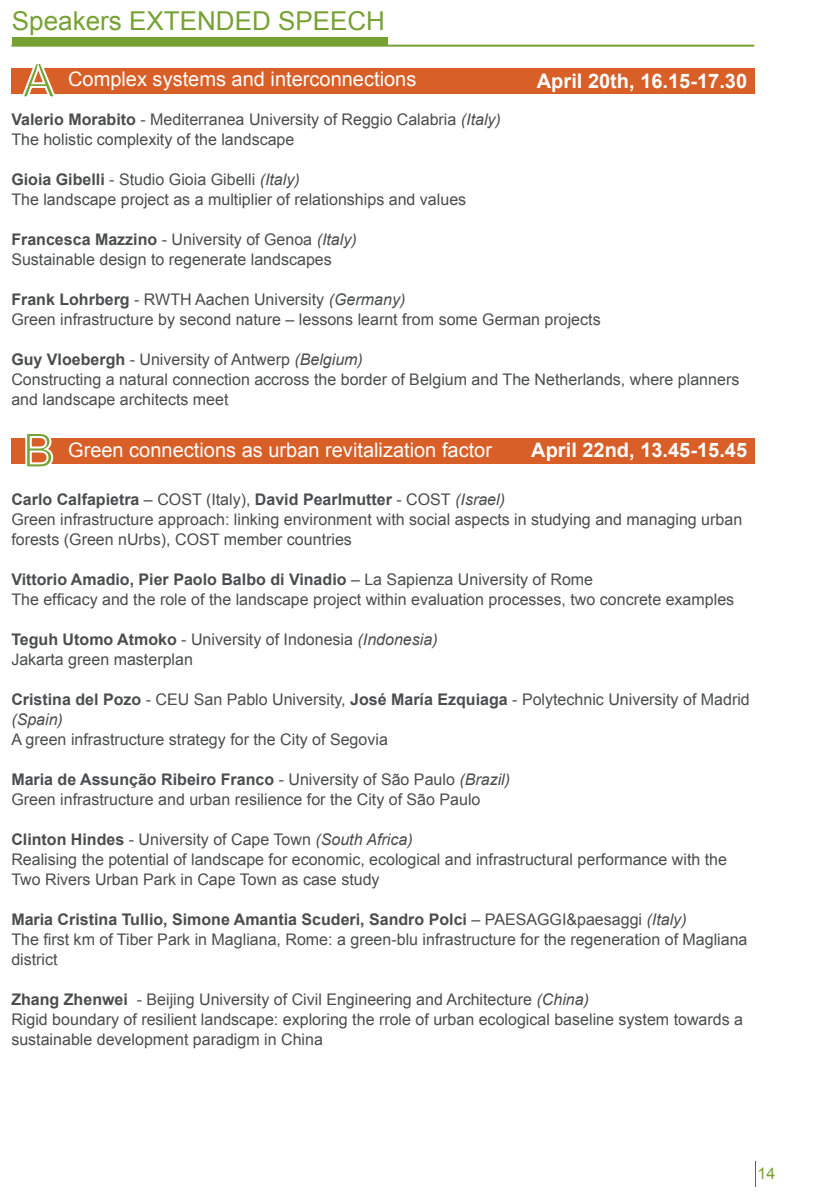
<style>
.page{position:relative;width:840px;height:1191px;background:#fff}
.page>*{position:absolute;margin:0;border:0;box-sizing:border-box;transform-origin:0 0}
.t1{font:48px "Arial";color:#76a233}
.t2{font:26px "Arial";color:#76a233}
.t3{font:20px "Arial";color:#fff}
.t4{font:700 20px "Arial";color:#fff}
.t5{font:16px/20px "Arial";color:#4b4c4d}
.t6{font:700 16px "Arial";color:#4b4c4d}
.t7{font:16px "Arial";color:#79a033}
.s1{font-weight:700}
.s2{font-style:italic}
.s3{font-weight:400}
.s4{font-weight:400;font-style:italic}
</style>
<div class="page">
<div style="left:11px;top:68px;width:743px;height:26px;background:#d85f27"></div>
<div style="left:12px;top:37px;width:375px;height:9px;background:#76a233"></div>
<hr style="left:11px;top:45px;width:742px;height:2px;background:#76a233">
<div style="left:11px;top:438px;width:743px;height:25px;background:#d85f27"></div>
<svg style="left:23px;top:68px;width:32px;height:26px"></svg>
<svg style="left:24px;top:438px;width:30px;height:26px"></svg>
<p class="t2" style="left:12px;top:4px;width:374px">Speakers EXTENDED SPEECH</p>
<p class="t1" style="left:23px;top:49px;width:34px">A</p>
<p class="t3" style="left:68px;top:66px;width:349px">Complex systems and interconnections</p>
<p class="t4" style="left:536px;top:67px;width:212px">April 20th, 16.15-17.30</p>
<p class="t5" style="left:11px;top:110px;width:491px"><span class="s1">Valerio Morabito</span> - Mediterranea University of Reggio Calabria <span class="s2">(Italy)</span></p>
<p class="t5" style="left:11px;top:130px;width:284px">The holistic complexity of the landscape</p>
<p class="t5" style="left:11px;top:170px;width:290px"><span class="s1">Gioia Gibelli</span> - Studio Gioia Gibelli <span class="s2">(Italy)</span></p>
<p class="t5" style="left:11px;top:190px;width:456px">The landscape project as a multiplier of relationships and values</p>
<p class="t5" style="left:11px;top:230px;width:346px"><span class="s1">Francesca Mazzino</span> - University of Genoa <span class="s2">(Italy)</span></p>
<p class="t5" style="left:11px;top:250px;width:322px">Sustainable design to regenerate landscapes</p>
<p class="t5" style="left:11px;top:290px;width:395px"><span class="s1">Frank Lohrberg</span> - RWTH Aachen University <span class="s2">(Germany)</span></p>
<p class="t5" style="left:11px;top:310px;width:590px">Green infrastructure by second nature – lessons learnt from some German projects</p>
<p class="t5" style="left:11px;top:350px;width:353px"><span class="s1">Guy Vloebergh</span> - University of Antwerp <span class="s2">(Belgium)</span></p>
<p class="t5" style="left:11px;top:370px;width:729px">Constructing a natural connection accross the border of Belgium and The Netherlands, where planners and landscape architects meet</p>
<p class="t1" style="left:23px;top:419px;width:34px">B</p>
<p class="t3" style="left:68px;top:437px;width:425px">Green connections as urban revitalization factor</p>
<p class="t4" style="left:531px;top:437px;width:217px">April 22nd, 13.45-15.45</p>
<p class="t6" style="left:11px;top:489px;width:495px">Carlo Calfapietra <span class="s3">– COST (Italy),</span> David Pearlmutter <span class="s3">- COST</span> <span class="s4">(Israel)</span></p>
<p class="t5" style="left:11px;top:510px;width:732px">Green infrastructure approach: linking environment with social aspects in studying and managing urban forests (Green nUrbs), COST member countries</p>
<p class="t6" style="left:11px;top:569px;width:583px">Vittorio Amadio, Pier Paolo Balbo di Vinadio <span class="s3">– La Sapienza University of Rome</span></p>
<p class="t5" style="left:11px;top:590px;width:724px">The efficacy and the role of the landscape project within evaluation processes, two concrete examples</p>
<p class="t5" style="left:11px;top:630px;width:427px"><span class="s1">Teguh Utomo Atmoko</span> - University of Indonesia <span class="s2">(Indonesia)</span></p>
<p class="t5" style="left:11px;top:650px;width:183px">Jakarta green masterplan</p>
<p class="t5" style="left:11px;top:690px;width:739px"><span class="s1">Cristina del Pozo</span> - CEU San Pablo University, <span class="s1">José María Ezquiaga</span> - Polytechnic University of Madrid <span class="s2">(Spain)</span></p>
<p class="t5" style="left:11px;top:730px;width:378px">A green infrastructure strategy for the City of Segovia</p>
<p class="t6" style="left:11px;top:769px;width:500px">Maria de Assunção Ribeiro Franco <span class="s3">- University of São Paulo</span> <span class="s4">(Brazil)</span></p>
<p class="t5" style="left:11px;top:790px;width:470px">Green infrastructure and urban resilience for the City of São Paulo</p>
<p class="t5" style="left:11px;top:830px;width:402px"><span class="s1">Clinton Hindes</span> - University of Cape Town <span class="s2">(South Africa)</span></p>
<p class="t5" style="left:11px;top:850px;width:716px">Realising the potential of landscape for economic, ecological and infrastructural performance with the<br>Two Rivers Urban Park in Cape Town as case study</p>
<p class="t6" style="left:11px;top:909px;width:676px">Maria Cristina Tullio, Simone Amantia Scuderi, Sandro Polci <span class="s3">– PAESAGGI&amp;paesaggi</span> <span class="s4">(Italy)</span></p>
<p class="t5" style="left:11px;top:930px;width:737px">The first km of Tiber Park in Magliana, Rome: a green-blu infrastructure for the regeneration of Magliana district</p>
<p class="t5" style="left:11px;top:990px;width:579px"><span class="s1">Zhang Zhenwei</span> - Beijing University of Civil Engineering and Architecture <span class="s2">(China)</span></p>
<p class="t5" style="left:11px;top:1010px;width:732px">Rigid boundary of resilient landscape: exploring the rrole of urban ecological baseline system towards a sustainable development paradigm in China</p>
<p class="t7" style="left:757px;top:1162px;width:19px">14</p>
</div>
